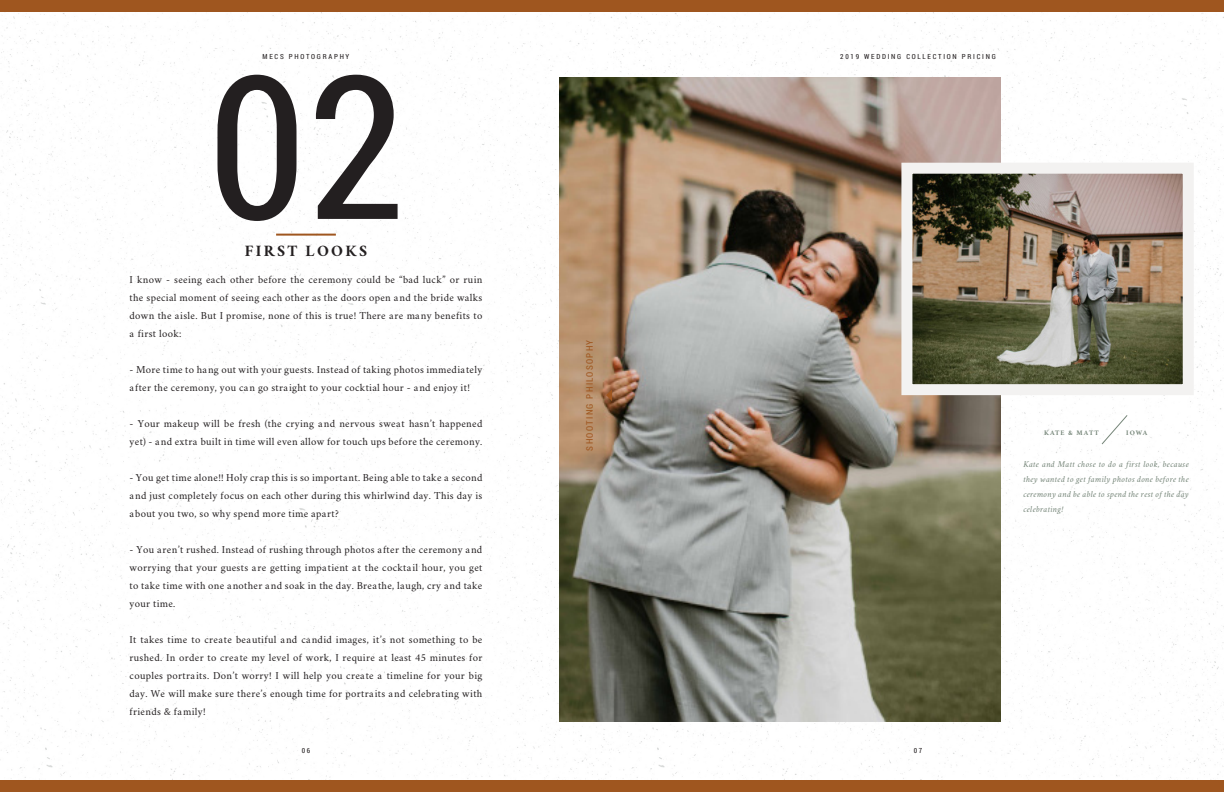
<style>
.page{position:relative;width:1224px;height:792px;background:#fff}
.page>*{position:absolute;margin:0;border:0;box-sizing:border-box;transform-origin:0 0}
.t1{font:200px "Roboto Condensed";color:#231f20}
.t2{font:700 16px "Crimson";letter-spacing:.15em;color:#231f20}
.t3{font:10.5px/18px "Crimson";letter-spacing:.03em;color:#231f20;text-align:justify}
.t4{font:italic 9px/15px "Crimson";letter-spacing:.03em;color:#758578;text-align:justify}
.t5{font:9px "Roboto Condensed";letter-spacing:.15em;color:#9f561f}
.t6{font:7px "Roboto Condensed";letter-spacing:.25em;color:#231f20}
.t7{font:700 7px "Crimson";letter-spacing:.14em;color:#758578}
</style>
<div class="page">
<img style="left:560px;top:78px;width:441px;height:643px">
<hr style="left:276px;top:234px;width:60px;height:2px;background:#9f561f">
<svg style="left:606px;top:389px;width:6px;height:12px"></svg>
<svg style="left:1101px;top:415px;width:27px;height:30px"></svg>
<img style="left:913px;top:175px;width:269px;height:208px">
<div style="left:901px;top:163px;width:293px;height:232px;border:11px solid #f3f2f1"></div>
<div style="left:0;top:0;width:1224px;height:11px;background:#9f561f"></div>
<div style="left:0;top:781px;width:1224px;height:11px;background:#9f561f"></div>
<p class="t6" style="left:263px;top:52px;width:88px">MECS PHOTOGRAPHY</p>
<p class="t6" style="left:840px;top:52px;width:157px">2019 WEDDING COLLECTION PRICING</p>
<p class="t1" style="left:208px;top:9px;width:199px">02</p>
<p class="t2" style="left:245px;top:239px;width:124px">FIRST LOOKS</p>
<p class="t3" style="left:130px;top:270px;width:354px">I know - seeing each other before the ceremony could be “bad luck” or ruin the special moment of seeing each other as the doors open and the bride walks down the aisle. But I promise, none of this is true! There are many benefits to a first look:</p>
<p class="t3" style="left:130px;top:360px;width:354px">- More time to hang out with your guests. Instead of taking photos immediately after the ceremony, you can go straight to your cocktial hour - and enjoy it!</p>
<p class="t3" style="left:130px;top:414px;width:354px">- Your makeup will be fresh (the crying and nervous sweat hasn’t happened yet) - and extra built in time will even allow for touch ups before the ceremony.</p>
<p class="t3" style="left:130px;top:468px;width:354px">- You get time alone!! Holy crap this is so important. Being able to take a second and just completely focus on each other during this whirlwind day. This day is about you two, so why spend more time apart?</p>
<p class="t3" style="left:130px;top:540px;width:354px">- You aren’t rushed. Instead of rushing through photos after the ceremony and worrying that your guests are getting impatient at the cocktail hour, you get to take time with one another and soak in the day. Breathe, laugh, cry and take your time.</p>
<p class="t3" style="left:130px;top:630px;width:354px">It takes time to create beautiful and candid images, it’s not something to be rushed. In order to create my level of work, I require at least 45 minutes for couples portraits. Don’t worry! I will help you create a timeline for your big day. We will make sure there’s enough time for portraits and celebrating with friends &amp; family!</p>
<p class="t5" style="left:583px;top:451px;width:112px;rotate:-90deg">SHOOTING PHILOSOPHY</p>
<p class="t6" style="left:302px;top:745px;width:10px">06</p>
<p class="t6" style="left:914px;top:745px;width:10px">07</p>
<p class="t7" style="left:1044px;top:427px;width:56px">KATE &amp; MATT</p>
<p class="t7" style="left:1126px;top:427px;width:23px">IOWA</p>
<p class="t4" style="left:1023px;top:457px;width:167px">Kate and Matt chose to do a first look, because they wanted to get family photos done before the ceremony and be able to spend the rest of the day celebrating!</p>
</div>
